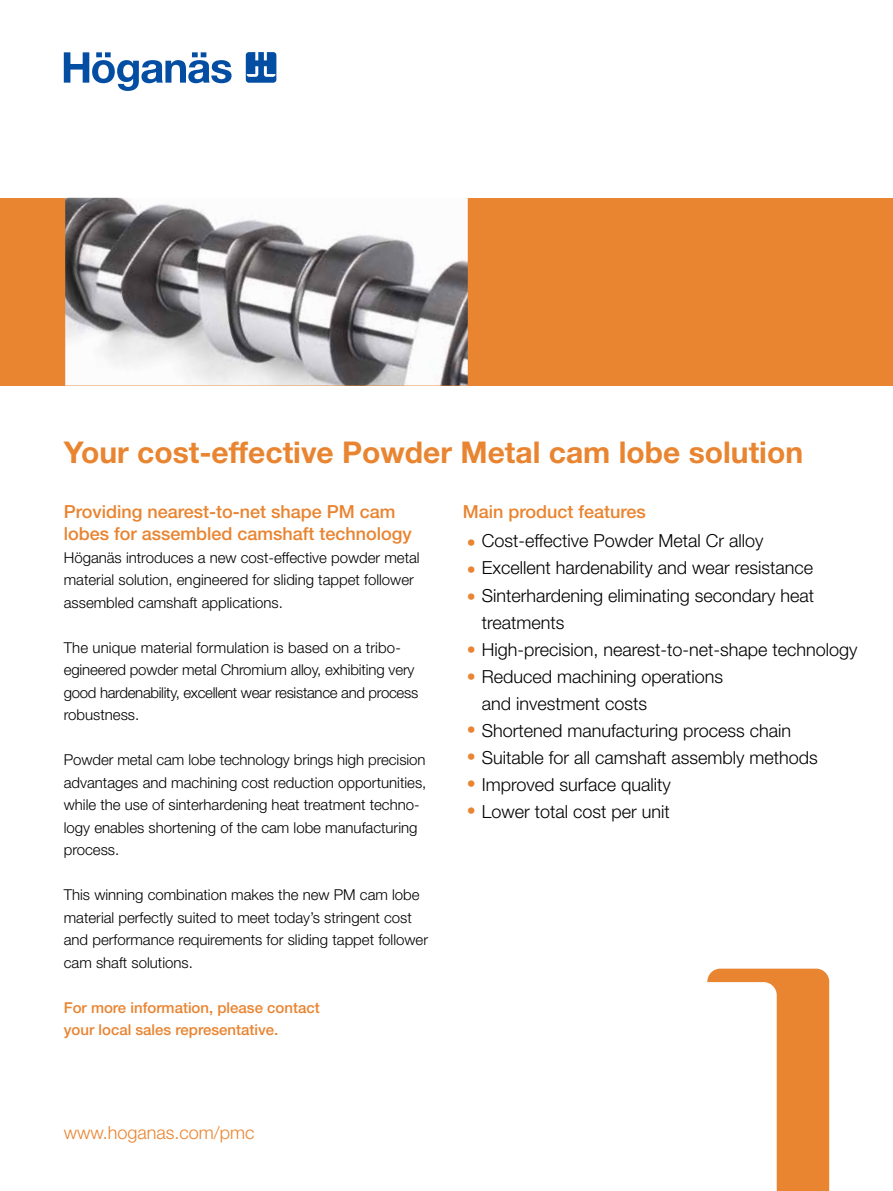
<style>
.page{position:relative;width:893px;height:1191px;background:#fff}
.page>*{position:absolute;margin:0;border:0;box-sizing:border-box;transform-origin:0 0}
.t1{font:700 30px "Helvetica Neue LT Std";color:#e98430}
.t2{font:300 18px "Helvetica Neue LT Std";color:#000}
.t3{font:500 18px/22.5px "Helvetica Neue LT Std";color:#e98430}
.t4{font:300 18px "Helvetica Neue LT Std";color:#e98430}
.t5{font:300 15px/22.5px "Helvetica Neue LT Std";color:#000}
.t6{font:500 15px/22.5px "Helvetica Neue LT Std";color:#e98430}
.s1{color:#e98430}
</style>
<div class="page">
<svg style="left:707px;top:968px;width:122px;height:223px"></svg>
<svg style="left:64px;top:52px;width:168px;height:39px"></svg>
<svg style="left:246px;top:52px;width:30px;height:31px"></svg>
<div style="left:0;top:198px;width:893px;height:187px;background:#e98430"></div>
<img style="left:65px;top:198px;width:403px;height:187px">
<h1 class="t1" style="left:64px;top:434px;width:741px">Your cost-effective Powder Metal cam lobe solution</h1>
<p class="t3" style="left:64px;top:500px;width:350px">Providing nearest-to-net shape PM cam lobes for assembled camshaft technology</p>
<p class="t5" style="left:64px;top:546px;width:357px">Höganäs introduces a new cost-effective powder metal material solution, engineered for sliding tappet follower assembled camshaft applications.</p>
<p class="t5" style="left:64px;top:636px;width:356px">The unique material formulation is based on a tribo&shy;egineered powder metal Chromium alloy, exhibiting very good hardenability, excellent wear resistance and process robustness.</p>
<p class="t5" style="left:64px;top:748px;width:364px">Powder metal cam lobe technology brings high precision advantages and machining cost reduction opportunities, while the use of sinterhardening heat treatment techno&shy;logy enables shortening of the cam lobe manufacturing process.</p>
<p class="t5" style="left:64px;top:883px;width:366px">This winning combination makes the new PM cam lobe material perfectly suited to meet today’s stringent cost and performance requirements for sliding tappet follower cam shaft solutions.</p>
<p class="t6" style="left:64px;top:996px;width:257px">For more information, please contact your local sales representative.</p>
<p class="t4" style="left:64px;top:1122px;width:192px">www.hoganas.com/pmc</p>
<p class="t3" style="left:463px;top:500px;width:185px">Main product features</p>
<p class="t2" style="left:467px;top:530px;width:298px"><span class="s1">•</span> Cost-effective Powder Metal Cr alloy</p>
<p class="t2" style="left:467px;top:557px;width:348px"><span class="s1">•</span> Excellent hardenability and wear resistance</p>
<p class="t2" style="left:467px;top:584px;width:349px"><span class="s1">•</span> Sinterhardening eliminating secondary heat</p>
<p class="t2" style="left:467px;top:638px;width:392px"><span class="s1">•</span> High-precision, nearest-to-net-shape technology</p>
<p class="t2" style="left:467px;top:665px;width:258px"><span class="s1">•</span> Reduced machining operations</p>
<p class="t2" style="left:467px;top:719px;width:326px"><span class="s1">•</span> Shortened manufacturing process chain</p>
<p class="t2" style="left:467px;top:746px;width:352px"><span class="s1">•</span> Suitable for all camshaft assembly methods</p>
<p class="t2" style="left:467px;top:773px;width:205px"><span class="s1">•</span> Improved surface quality</p>
<p class="t2" style="left:467px;top:800px;width:204px"><span class="s1">•</span> Lower total cost per unit</p>
<p class="t2" style="left:482px;top:611px;width:84px">treatments</p>
<p class="t2" style="left:482px;top:692px;width:167px">and investment costs</p>
</div>
